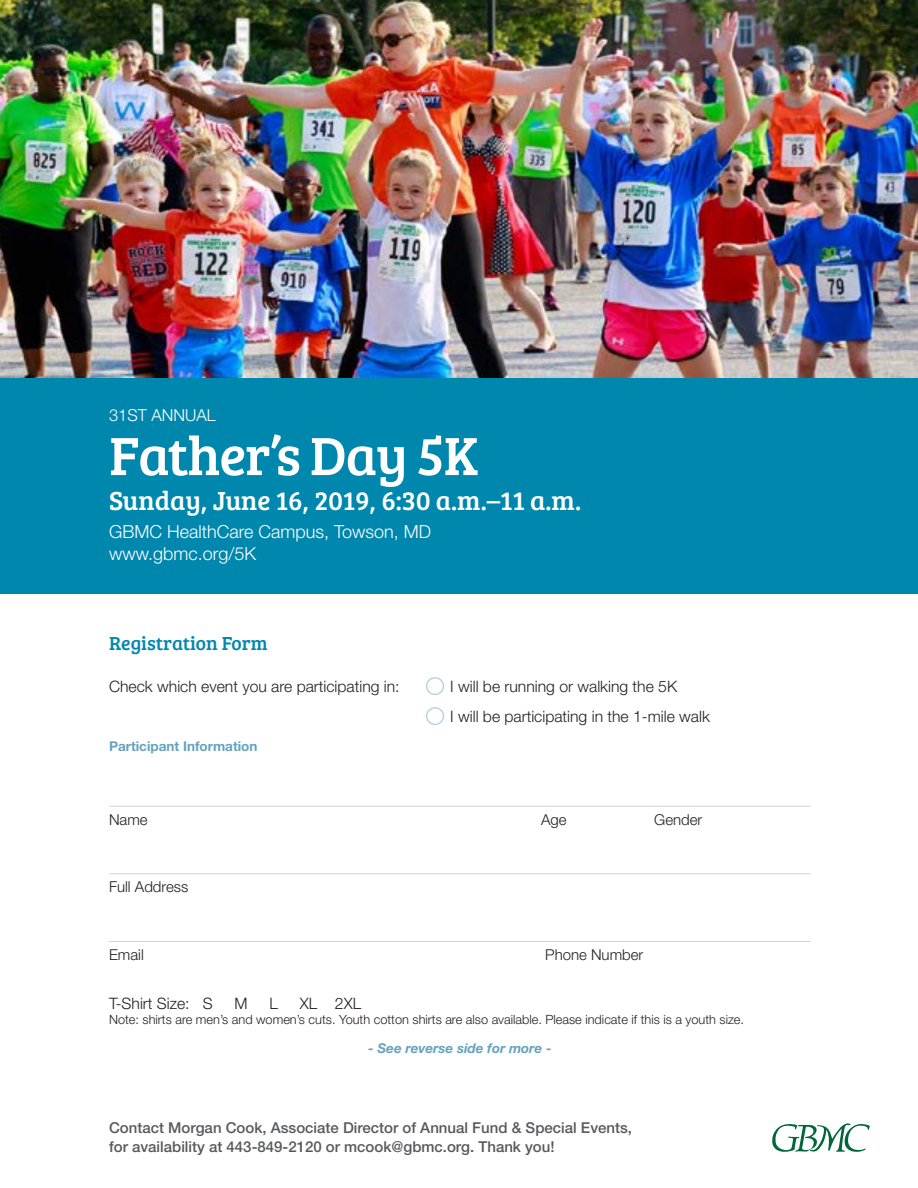
<style>
.page{position:relative;width:918px;height:1188px;background:#fff}
.page>*{position:absolute;margin:0;border:0;box-sizing:border-box;transform-origin:0 0}
.t1{font:55.5px "Bree Serif";letter-spacing:-.02em;color:#fff}
.t2{font:27px "Bree Serif";color:#fff}
.sub1{font:19.5px "Bree Serif";color:#0087ad}
.t3{font:300 18px/21.6px "Helvetica Neue";color:#fff}
.t4{font:300 16.5px "Helvetica Neue";color:#fff}
.Body{font:300 15.75px "Helvetica Neue";color:#231f20}
.Form_Text{font:300 15.75px "Helvetica Neue";color:#231f20}
.t5{font:500 15px/19.2px "Helvetica Neue";color:#58595b}
.Body-2{font:300 15px "Helvetica Neue";color:#231f20}
.Sub2{font:italic 700 13.5px "Helvetica Neue";color:#65a2bd}
.Sub2-2{font:700 13.5px "Helvetica Neue";color:#65a2bd}
.Form_Text-2{font:300 12.75px "Helvetica Neue";color:#231f20}
</style>
<div class="page">
<img style="left:0;top:0;width:918px;height:378px">
<div style="left:0;top:378px;width:918px;height:216px;background:#0087ad"></div>
<svg style="left:772px;top:1123px;width:98px;height:29px"></svg>
<hr style="left:109px;top:806px;width:702px;height:1px;background:#d1d3d4">
<hr style="left:109px;top:873px;width:702px;height:1px;background:#d1d3d4">
<hr style="left:109px;top:941px;width:702px;height:1px;background:#d1d3d4">
<p class="t4" style="left:109px;top:405px;width:108px">31ST ANNUAL</p>
<h1 class="t1" style="left:109px;top:415px;width:371px">Father’s Day 5K</h1>
<h2 class="t2" style="left:109px;top:480px;width:474px">Sunday, June 16, 2019, 6:30 a.m.–11 a.m.</h2>
<p class="t3" style="left:109px;top:520px;width:324px">GBMC HealthCare Campus, Towson, MD www.gbmc.org/5K</p>
<p class="sub1" style="left:109px;top:628px;width:160px">Registration Form</p>
<p class="Body" style="left:109px;top:676px;width:292px">Check which event you are participating in:</p>
<p class="Body" style="left:450px;top:676px;width:228px">I will be running or walking the 5K</p>
<p class="Form_Text" style="left:450px;top:706px;width:261px">I will be participating in the 1-mile walk</p>
<p class="Sub2-2" style="left:109px;top:738px;width:150px">Participant Information</p>
<p class="Body-2" style="left:109px;top:810px;width:40px">Name</p>
<p class="Body-2" style="left:541px;top:810px;width:27px">Age</p>
<p class="Body-2" style="left:654px;top:810px;width:50px">Gender</p>
<p class="Body-2" style="left:109px;top:878px;width:81px">Full Address</p>
<p class="Body-2" style="left:109px;top:945px;width:36px">Email</p>
<p class="Body-2" style="left:545px;top:945px;width:100px">Phone Number</p>
<p class="Form_Text" style="left:109px;top:993px;width:105px">T-Shirt Size: S</p>
<p class="Form_Text" style="left:235px;top:993px;width:15px">M</p>
<p class="Form_Text" style="left:270px;top:993px;width:10px">L</p>
<p class="Form_Text" style="left:300px;top:993px;width:63px">XL 2XL</p>
<p class="Form_Text-2" style="left:109px;top:1012px;width:637px">Note: shirts are men’s and women’s cuts. Youth cotton shirts are also available. Please indicate if this is a youth size.</p>
<p class="Sub2" style="left:368px;top:1040px;width:185px">- See reverse side for more -</p>
<p class="t5" style="left:109px;top:1118px;width:524px">Contact Morgan Cook, Associate Director of Annual Fund &amp; Special Events, for availability at 443-849-2120 or mcook@gbmc.org. Thank you!</p>
</div>
